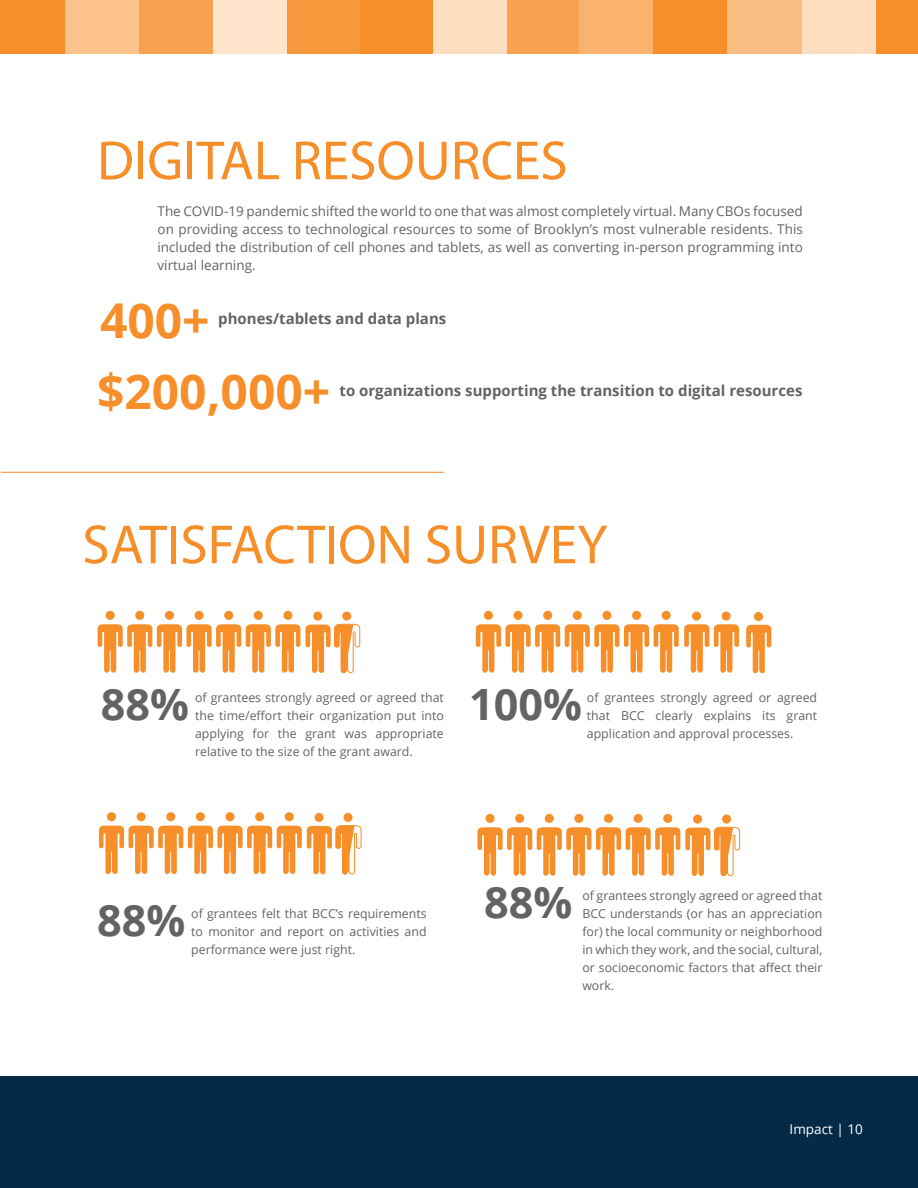
<style>
.page{position:relative;width:918px;height:1188px;background:#fff}
.page>*{position:absolute;margin:0;border:0;box-sizing:border-box;transform-origin:0 0}
.t1{font:55.5px "Myriad Pro";color:#f68e29}
.Large_Number{font:700 48px "Open Sans";color:#f68e29}
.Body_Paragraph_Main{font:700 43.2px "Open Sans";color:#636366}
.Body_Paragraph_Main-2{font:700 15px "Open Sans";color:#636366}
.Body_Paragraph_Main-3{font:13.5px/18px "Open Sans";color:#636366;text-align:justify}
.Paragraph_Style_1{font:13.5px "Open Sans";color:#fff}
.Body_Paragraph_Main-4{font:12.3px/18px "Open Sans";color:#636366;text-align:justify}
</style>
<div class="page">
<div style="left:0;top:1077px;width:918px;height:111px;background:#042a48"></div>
<hr style="left:1px;top:472px;width:443px;height:1px;background:#f68e29">
<div style="left:0;top:0;width:65px;height:54px;background:#f68e29"></div>
<div style="left:65px;top:0;width:75px;height:54px;background:#fcc38c"></div>
<div style="left:140px;top:0;width:74px;height:54px;background:#f8a251"></div>
<div style="left:214px;top:0;width:74px;height:54px;background:#fee5cc"></div>
<div style="left:288px;top:0;width:74px;height:54px;background:#f7983c"></div>
<div style="left:361px;top:0;width:74px;height:54px;background:#f68e29"></div>
<div style="left:433px;top:0;width:74px;height:54px;background:#fddec0"></div>
<div style="left:507px;top:0;width:74px;height:54px;background:#f8a251"></div>
<div style="left:580px;top:0;width:74px;height:54px;background:#fab26f"></div>
<div style="left:654px;top:0;width:74px;height:54px;background:#f68e29"></div>
<div style="left:728px;top:0;width:74px;height:54px;background:#fbbe82"></div>
<div style="left:802px;top:0;width:74px;height:54px;background:#fddec0"></div>
<div style="left:876px;top:0;width:42px;height:54px;background:#f68e29"></div>
<div style="left:107px;top:812px;width:9px;height:9px;background:#f68e29;border-radius:50%"></div>
<div style="left:137px;top:812px;width:9px;height:9px;background:#f68e29;border-radius:50%"></div>
<div style="left:166px;top:812px;width:9px;height:9px;background:#f68e29;border-radius:50%"></div>
<div style="left:196px;top:812px;width:9px;height:9px;background:#f68e29;border-radius:50%"></div>
<div style="left:225px;top:812px;width:10px;height:9px;background:#f68e29;border-radius:50%"></div>
<div style="left:255px;top:812px;width:9px;height:9px;background:#f68e29;border-radius:50%"></div>
<div style="left:285px;top:812px;width:9px;height:9px;background:#f68e29;border-radius:50%"></div>
<div style="left:315px;top:813px;width:9px;height:9px;background:#f68e29;border-radius:50%"></div>
<svg style="left:99px;top:825px;width:263px;height:50px"></svg>
<div style="left:344px;top:813px;width:9px;height:9px;background:#f68e29;border-radius:50%"></div>
<div style="left:486px;top:814px;width:9px;height:9px;background:#f68e29;border-radius:50%"></div>
<div style="left:515px;top:814px;width:9px;height:9px;background:#f68e29;border-radius:50%"></div>
<div style="left:545px;top:814px;width:9px;height:9px;background:#f68e29;border-radius:50%"></div>
<div style="left:574px;top:814px;width:9px;height:9px;background:#f68e29;border-radius:50%"></div>
<div style="left:604px;top:814px;width:9px;height:9px;background:#f68e29;border-radius:50%"></div>
<div style="left:634px;top:814px;width:9px;height:9px;background:#f68e29;border-radius:50%"></div>
<div style="left:663px;top:814px;width:9px;height:9px;background:#f68e29;border-radius:50%"></div>
<div style="left:693px;top:815px;width:9px;height:9px;background:#f68e29;border-radius:50%"></div>
<svg style="left:477px;top:827px;width:263px;height:49px"></svg>
<div style="left:722px;top:815px;width:9px;height:9px;background:#f68e29;border-radius:50%"></div>
<div style="left:106px;top:611px;width:9px;height:9px;background:#f68e29;border-radius:50%"></div>
<div style="left:135px;top:611px;width:9px;height:9px;background:#f68e29;border-radius:50%"></div>
<div style="left:165px;top:611px;width:9px;height:9px;background:#f68e29;border-radius:50%"></div>
<div style="left:195px;top:611px;width:9px;height:9px;background:#f68e29;border-radius:50%"></div>
<div style="left:224px;top:611px;width:9px;height:9px;background:#f68e29;border-radius:50%"></div>
<div style="left:254px;top:611px;width:9px;height:9px;background:#f68e29;border-radius:50%"></div>
<div style="left:283px;top:611px;width:9px;height:9px;background:#f68e29;border-radius:50%"></div>
<div style="left:313px;top:612px;width:9px;height:9px;background:#f68e29;border-radius:50%"></div>
<svg style="left:98px;top:624px;width:262px;height:49px"></svg>
<div style="left:342px;top:612px;width:9px;height:9px;background:#f68e29;border-radius:50%"></div>
<div style="left:484px;top:611px;width:9px;height:9px;background:#f68e29;border-radius:50%"></div>
<div style="left:514px;top:611px;width:9px;height:9px;background:#f68e29;border-radius:50%"></div>
<div style="left:543px;top:611px;width:9px;height:9px;background:#f68e29;border-radius:50%"></div>
<div style="left:573px;top:611px;width:9px;height:9px;background:#f68e29;border-radius:50%"></div>
<div style="left:602px;top:611px;width:9px;height:9px;background:#f68e29;border-radius:50%"></div>
<div style="left:632px;top:611px;width:9px;height:9px;background:#f68e29;border-radius:50%"></div>
<div style="left:662px;top:611px;width:9px;height:9px;background:#f68e29;border-radius:50%"></div>
<svg style="left:476px;top:624px;width:263px;height:49px"></svg>
<div style="left:692px;top:612px;width:9px;height:9px;background:#f68e29;border-radius:50%"></div>
<div style="left:722px;top:612px;width:9px;height:9px;background:#f68e29;border-radius:50%"></div>
<svg style="left:746px;top:625px;width:25px;height:48px"></svg>
<div style="left:754px;top:612px;width:9px;height:9px;background:#f68e29;border-radius:50%"></div>
<p class="t1" style="left:97px;top:126px;width:472px">DIGITAL RESOURCES</p>
<p class="Body_Paragraph_Main-3" style="left:158px;top:202px;width:647px">The COVID-19 pandemic shifted the world to one that was almost completely virtual. Many CBOs focused on providing access to technological resources to some of Brooklyn’s most vulnerable residents. This included the distribution of cell phones and tablets, as well as converting in-person programming into virtual learning.</p>
<p class="Large_Number" style="left:100px;top:286px;width:111px">400+</p>
<p class="Body_Paragraph_Main-2" style="left:218px;top:308px;width:230px">phones/tablets and data plans</p>
<p class="Large_Number" style="left:97px;top:357px;width:235px">$200,000+</p>
<p class="Body_Paragraph_Main-2" style="left:340px;top:380px;width:464px">to organizations supporting the transition to digital resources</p>
<p class="t1" style="left:82px;top:510px;width:527px">SATISFACTION SURVEY</p>
<p class="Body_Paragraph_Main" style="left:469px;top:674px;width:114px">100%</p>
<p class="Body_Paragraph_Main" style="left:101px;top:674px;width:90px">88%</p>
<p class="Body_Paragraph_Main-4" style="left:587px;top:688px;width:232px">of grantees strongly agreed or agreed that BCC clearly explains its grant application and approval processes.</p>
<p class="Body_Paragraph_Main-4" style="left:195px;top:688px;width:250px">of grantees strongly agreed or agreed that the time/effort their organization put into applying for the grant was appropriate relative to the size of the grant award.</p>
<p class="Body_Paragraph_Main" style="left:97px;top:890px;width:90px">88%</p>
<p class="Body_Paragraph_Main-4" style="left:191px;top:904px;width:237px">of grantees felt that BCC’s requirements to monitor and report on activities and performance were just right.</p>
<p class="Body_Paragraph_Main" style="left:484px;top:872px;width:90px">88%</p>
<p class="Body_Paragraph_Main-4" style="left:582px;top:886px;width:242px">of grantees strongly agreed or agreed that BCC understands (or has an appreciation for) the local community or neighborhood in which they work, and the social, cultural, or socioeconomic factors that affect their work.</p>
<p class="Paragraph_Style_1" style="left:790px;top:1120px;width:75px">Impact | 10</p>
</div>
